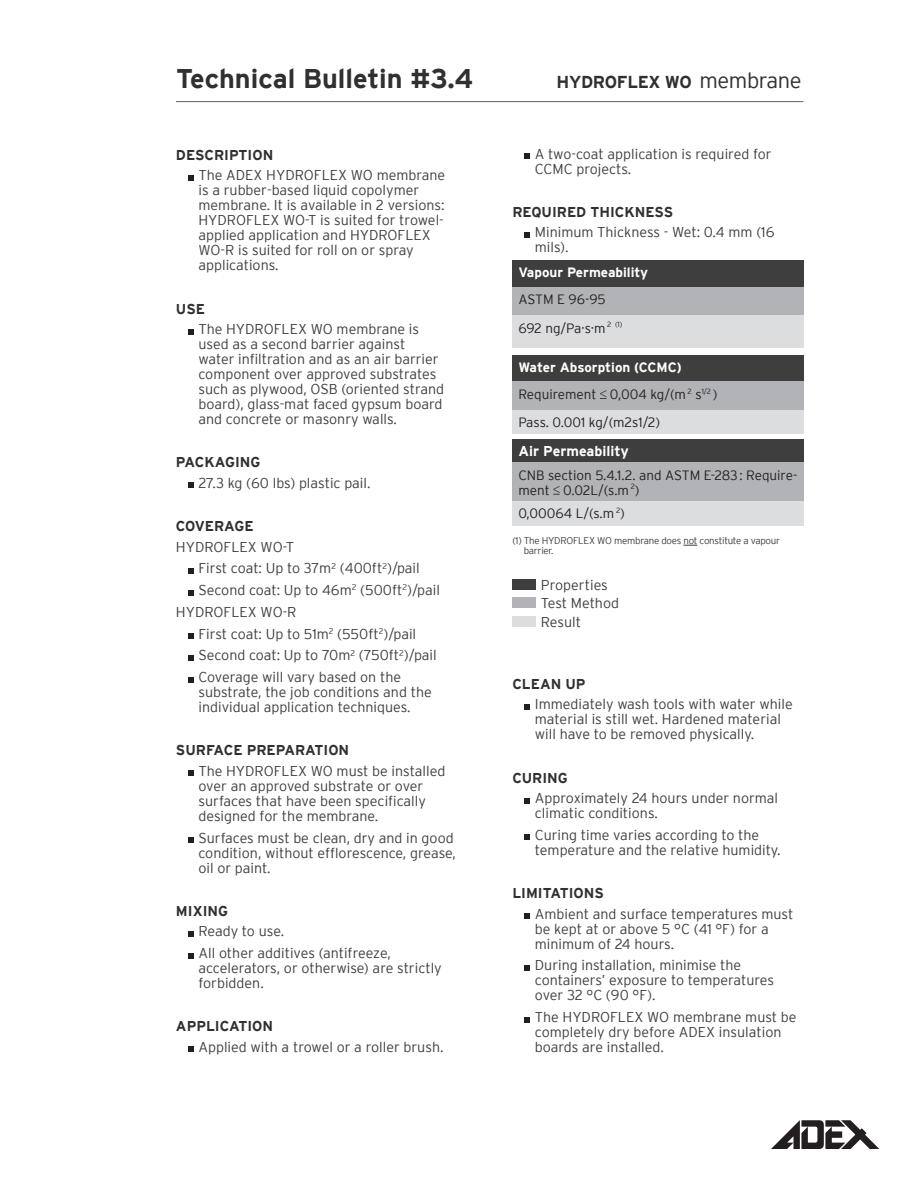
<style>
.page{position:relative;width:918px;height:1188px;background:#fff}
.page>*{position:absolute;margin:0;border:0;box-sizing:border-box;transform-origin:0 0}
.t1{font:700 27px "Interstate";color:#312f30}
.t2{font:700 17.25px "Interstate";letter-spacing:-.02em;color:#312f30}
.t3{font:300 14.25px/15px "Interstate";color:#3e3e3f}
.t4{font:700 14.25px "Interstate";color:#312f30}
.t5{font:700 14.25px "Interstate";color:#fff}
.t6{font:300 13.5px/27.5px "Interstate";color:#231f20}
.t7{font:700 13.5px "Interstate";color:#fff}
.t8{font:300 9.75px/10.5px "Interstate";letter-spacing:-.025em;color:#3e3e3f}
.s1{font-weight:300;font-size:21.9px}
.s2{font-weight:700;color:#fff}
</style>
<div class="page">
<hr style="left:176px;top:101px;width:627px;height:1px;background:#636366">
<svg style="left:188px;top:175px;width:5px;height:5px"></svg>
<svg style="left:188px;top:329px;width:5px;height:5px"></svg>
<svg style="left:188px;top:483px;width:5px;height:5px"></svg>
<svg style="left:188px;top:568px;width:5px;height:5px"></svg>
<svg style="left:188px;top:590px;width:5px;height:5px"></svg>
<svg style="left:188px;top:634px;width:5px;height:5px"></svg>
<svg style="left:188px;top:655px;width:5px;height:5px"></svg>
<svg style="left:188px;top:677px;width:5px;height:5px"></svg>
<svg style="left:188px;top:771px;width:5px;height:5px"></svg>
<svg style="left:188px;top:838px;width:5px;height:5px"></svg>
<svg style="left:188px;top:931px;width:5px;height:5px"></svg>
<svg style="left:188px;top:953px;width:5px;height:5px"></svg>
<svg style="left:188px;top:1047px;width:5px;height:5px"></svg>
<svg style="left:683px;top:545px;width:14px;height:1px"></svg>
<svg style="left:524px;top:154px;width:6px;height:5px"></svg>
<svg style="left:524px;top:232px;width:6px;height:5px"></svg>
<div style="left:512px;top:260px;width:291px;height:27px;background:#3e3e3f"></div>
<div style="left:512px;top:287px;width:291px;height:28px;background:#b2b3b7"></div>
<div style="left:512px;top:315px;width:291px;height:34px;background:#dcdddf"></div>
<div style="left:512px;top:355px;width:291px;height:26px;background:#3e3e3f"></div>
<div style="left:512px;top:381px;width:291px;height:29px;background:#b2b3b7"></div>
<div style="left:512px;top:410px;width:291px;height:24px;background:#dcdddf"></div>
<svg style="left:600px;top:390px;width:6px;height:9px"></svg>
<div style="left:512px;top:439px;width:291px;height:24px;background:#3e3e3f"></div>
<div style="left:512px;top:463px;width:291px;height:38px;background:#b2b3b7"></div>
<div style="left:512px;top:501px;width:291px;height:24px;background:#dcdddf"></div>
<svg style="left:553px;top:486px;width:7px;height:9px"></svg>
<div style="left:512px;top:579px;width:24px;height:11px;background:#3e3e3f"></div>
<div style="left:512px;top:597px;width:24px;height:11px;background:#b2b3b7"></div>
<div style="left:512px;top:616px;width:24px;height:11px;background:#dcdddf"></div>
<svg style="left:524px;top:704px;width:6px;height:5px"></svg>
<svg style="left:524px;top:798px;width:6px;height:5px"></svg>
<svg style="left:524px;top:835px;width:6px;height:5px"></svg>
<svg style="left:524px;top:914px;width:6px;height:5px"></svg>
<svg style="left:524px;top:965px;width:6px;height:5px"></svg>
<svg style="left:524px;top:1017px;width:6px;height:5px"></svg>
<svg style="left:771px;top:1120px;width:108px;height:29px"></svg>
<h1 class="t1" style="left:176px;top:64px;width:298px">Technical Bulletin #3.4</h1>
<p class="t2" style="left:557px;top:72px;width:247px">HYDROFLEX WO <span class="s1">membrane</span></p>
<p class="t4" style="left:176px;top:147px;width:99px">DESCRIPTION</p>
<p class="t3" style="left:198px;top:168px;width:248px">The ADEX HYDROFLEX WO membrane is a rubber-based liquid copolymer membrane. It is available in 2 versions:<br>HYDROFLEX WO-T is suited for trowel&shy;applied application and HYDROFLEX<br>WO-R is suited for roll on or spray applications.</p>
<p class="t4" style="left:176px;top:301px;width:31px">USE</p>
<p class="t3" style="left:198px;top:322px;width:247px">The HYDROFLEX WO membrane is used as a second barrier against water infiltration and as an air barrier component over approved substrates such as plywood, OSB (oriented strand board), glass-mat faced gypsum board and concrete or masonry walls.</p>
<p class="t4" style="left:176px;top:454px;width:86px">PACKAGING</p>
<p class="t3" style="left:198px;top:475px;width:174px">27.3 kg (60 lbs) plastic pail.</p>
<p class="t4" style="left:176px;top:518px;width:79px">COVERAGE</p>
<p class="t3" style="left:176px;top:539px;width:120px">HYDROFLEX WO-T</p>
<p class="t3" style="left:198px;top:561px;width:223px">First coat: Up to 37m<sup>2</sup> (400ft<sup>2</sup>)/pail</p>
<p class="t3" style="left:198px;top:583px;width:243px">Second coat: Up to 46m<sup>2</sup> (500ft<sup>2</sup>)/pail</p>
<p class="t3" style="left:176px;top:604px;width:122px">HYDROFLEX WO-R</p>
<p class="t3" style="left:198px;top:626px;width:219px">First coat: Up to 51m<sup>2</sup> (550ft<sup>2</sup>)/pail</p>
<p class="t3" style="left:198px;top:648px;width:240px">Second coat: Up to 70m<sup>2</sup> (750ft<sup>2</sup>)/pail</p>
<p class="t3" style="left:198px;top:670px;width:204px">Coverage will vary based on the</p>
<p class="t3" style="left:198px;top:685px;width:235px">substrate, the job conditions and the individual application techniques.</p>
<p class="t4" style="left:176px;top:742px;width:175px">SURFACE PREPARATION</p>
<p class="t3" style="left:198px;top:763px;width:248px">The HYDROFLEX WO must be installed over an approved substrate or over surfaces that have been specifically designed for the membrane.</p>
<p class="t3" style="left:198px;top:830px;width:259px">Surfaces must be clean, dry and in good condition, without efflorescence, grease, oil or paint.</p>
<p class="t4" style="left:176px;top:903px;width:54px">MIXING</p>
<p class="t3" style="left:198px;top:920px;width:194px;line-height:21.8px">Ready to use.<br>All other additives (antifreeze,</p>
<p class="t3" style="left:198px;top:961px;width:245px">accelerators, or otherwise) are strictly forbidden.</p>
<p class="t4" style="left:176px;top:1018px;width:99px">APPLICATION</p>
<p class="t3" style="left:198px;top:1039px;width:247px">Applied with a trowel or a roller brush.</p>
<p class="t3" style="left:535px;top:146px;width:238px">A two-coat application is required for<br>CCMC projects.</p>
<p class="t4" style="left:512px;top:204px;width:162px">REQUIRED THICKNESS</p>
<p class="t3" style="left:535px;top:225px;width:241px">Minimum Thickness - Wet: 0.4 mm (16 mils).</p>
<p class="t7" style="left:518px;top:265px;width:131px">Vapour Permeability</p>
<p class="t6" style="left:518px;top:284px;width:106px;line-height:29px">ASTM E 96-95<br>692 ng/Pa·s·m <sup>2</sup> <sup>(1)</sup></p>
<p class="t6" style="left:518px;top:353px;width:201px"><span class="s2">Water Absorption (CCMC)<br></span>Requirement 0,004 kg/(m <sup>2</sup> s<sup>1/2</sup> )<br>Pass. 0.001 kg/(m2s1/2)</p>
<p class="t5" style="left:518px;top:443px;width:112px">Air Permeability</p>
<p class="t6" style="left:518px;top:467px;width:281px;line-height:15px">CNB section 5.4.1.2. and ASTM E-283: Require&shy;ment 0.02L/(s.m <sup>2</sup>)</p>
<p class="t6" style="left:518px;top:500px;width:108px">0,00064 L/(s.m <sup>2</sup>)</p>
<p class="t8" style="left:524px;top:535px;width:258px;text-indent:-11px">(1) The HYDROFLEX WO membrane does not constitute a vapour barrier.</p>
<p class="t3" style="left:541px;top:575px;width:80px;line-height:18.5px">Properties<br>Test Method<br>Result</p>
<p class="t4" style="left:512px;top:676px;width:75px">CLEAN UP</p>
<p class="t3" style="left:535px;top:697px;width:259px">Immediately wash tools with water while material is still wet. Hardened material will have to be removed physically.</p>
<p class="t4" style="left:512px;top:770px;width:57px">CURING</p>
<p class="t3" style="left:535px;top:791px;width:245px">Approximately 24 hours under normal climatic conditions.</p>
<p class="t3" style="left:535px;top:827px;width:247px">Curing time varies according to the temperature and the relative humidity.</p>
<p class="t4" style="left:512px;top:885px;width:93px">LIMITATIONS</p>
<p class="t3" style="left:535px;top:906px;width:260px">Ambient and surface temperatures must be kept at or above 5 °C (41 °F) for a minimum of 24 hours.</p>
<p class="t3" style="left:535px;top:958px;width:241px">During installation, minimise the containers’ exposure to temperatures over 32 °C (90 °F).</p>
<p class="t3" style="left:535px;top:1010px;width:263px">The HYDROFLEX WO membrane must be completely dry before ADEX insulation boards are installed.</p>
</div>
